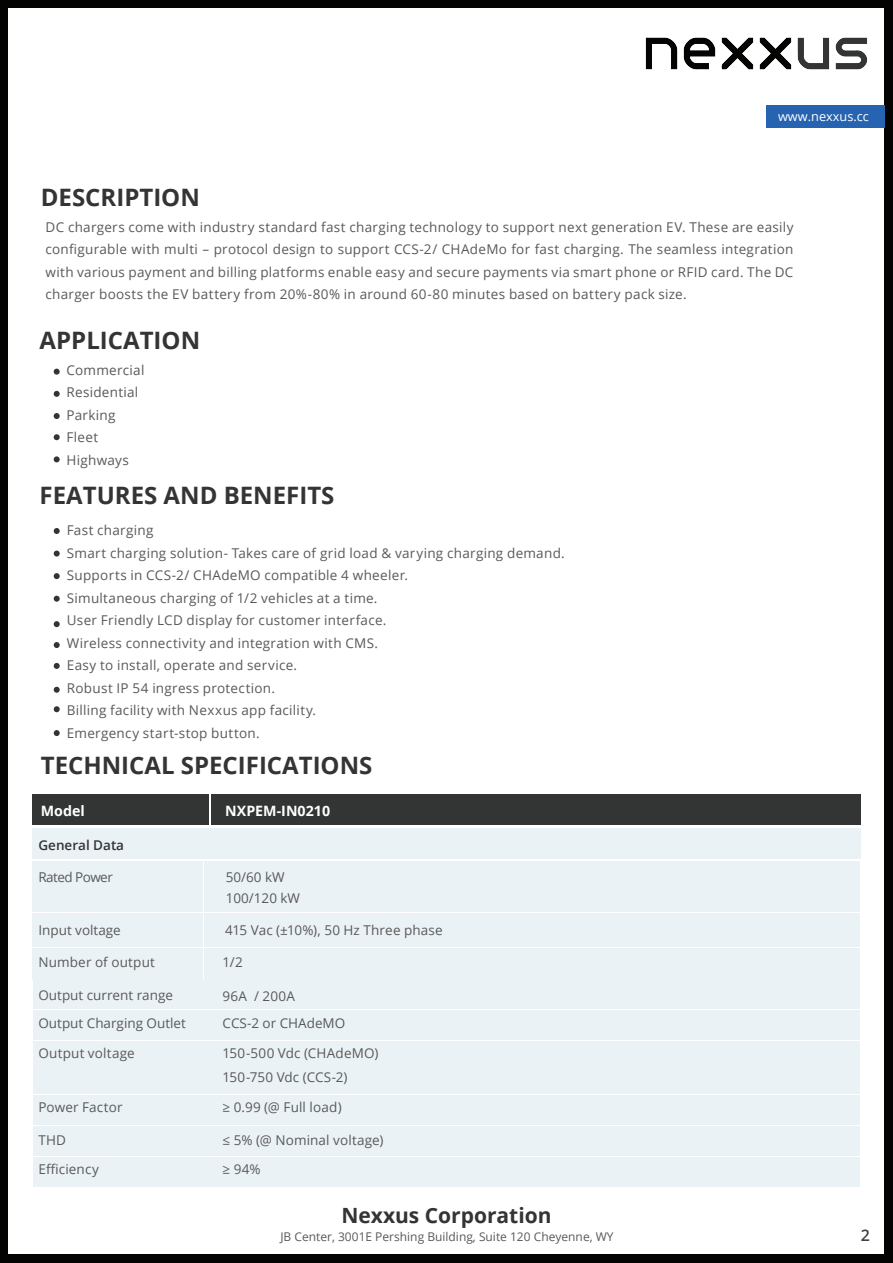
<style>
.page{position:relative;width:893px;height:1263px;background:#040503}
.page>*{position:absolute;margin:0;border:0;box-sizing:border-box;transform-origin:0 0}
.t1{font:700 24px "Open Sans";color:#333434}
.t2{font:700 21px "Open Sans";color:#333434}
.t3{font:600 16.05px "Open Sans";color:#404346}
.t4{font:700 14.25px "Open Sans";color:#fff}
.t5{font:13.5px/22.5px "Open Sans";letter-spacing:.02em;color:#595959}
.t6{font:13.5px/27.8px "Open Sans";color:#595959}
.t7{font:600 13.5px "Open Sans";color:#333434}
.t8{font:13.5px "Open Sans";letter-spacing:-.04em;color:#595959}
.t9{font:12.75px "Open Sans";color:#fff}
.t10{font:12px "Open Sans";color:#595959}
</style>
<div class="page">
<div style="left:9px;top:9px;width:875px;height:1245px;background:#fff"></div>
<div style="left:766px;top:106px;width:118px;height:22px;background:#2663b0"></div>
<img style="left:639px;top:8px;width:234px;height:98px">
<svg style="left:54px;top:369px;width:6px;height:6px"></svg>
<svg style="left:54px;top:413px;width:6px;height:6px"></svg>
<svg style="left:54px;top:391px;width:6px;height:6px"></svg>
<svg style="left:54px;top:456px;width:6px;height:6px"></svg>
<svg style="left:54px;top:434px;width:6px;height:6px"></svg>
<svg style="left:54px;top:528px;width:6px;height:6px"></svg>
<svg style="left:54px;top:551px;width:6px;height:6px"></svg>
<svg style="left:54px;top:573px;width:6px;height:6px"></svg>
<svg style="left:54px;top:596px;width:6px;height:6px"></svg>
<svg style="left:54px;top:621px;width:6px;height:6px"></svg>
<svg style="left:54px;top:642px;width:6px;height:6px"></svg>
<svg style="left:54px;top:663px;width:6px;height:6px"></svg>
<svg style="left:54px;top:687px;width:6px;height:6px"></svg>
<svg style="left:54px;top:706px;width:6px;height:6px"></svg>
<svg style="left:54px;top:730px;width:6px;height:6px"></svg>
<div style="left:32px;top:861px;width:170px;height:50px;background:#ebf2f6"></div>
<div style="left:204px;top:861px;width:656px;height:50px;background:#ebf2f6"></div>
<div style="left:204px;top:913px;width:656px;height:34px;background:#ebf2f6"></div>
<div style="left:204px;top:948px;width:655px;height:31px;background:#ebf2f6"></div>
<div style="left:32px;top:913px;width:170px;height:34px;background:#ebf2f6"></div>
<div style="left:32px;top:948px;width:170px;height:31px;background:#ebf2f6"></div>
<div style="left:33px;top:828px;width:828px;height:31px;background:#ebf2f6"></div>
<div style="left:33px;top:794px;width:828px;height:31px;background:#333434"></div>
<hr style="left:209px;top:793px;width:2px;height:33px;background:#fff">
<div style="left:204px;top:981px;width:656px;height:28px;background:#ebf2f6"></div>
<div style="left:33px;top:981px;width:169px;height:28px;background:#ebf2f6"></div>
<div style="left:33px;top:1041px;width:169px;height:52px;background:#ebf2f6"></div>
<div style="left:204px;top:1041px;width:656px;height:52px;background:#ebf2f6"></div>
<div style="left:33px;top:1010px;width:169px;height:30px;background:#ebf2f6"></div>
<div style="left:204px;top:1010px;width:656px;height:30px;background:#ebf2f6"></div>
<div style="left:33px;top:1095px;width:169px;height:29px;background:#ebf2f6"></div>
<div style="left:204px;top:1095px;width:656px;height:29px;background:#ebf2f6"></div>
<div style="left:33px;top:1126px;width:169px;height:29px;background:#ebf2f6"></div>
<div style="left:204px;top:1126px;width:656px;height:29px;background:#ebf2f6"></div>
<div style="left:33px;top:1157px;width:169px;height:29px;background:#ebf2f6"></div>
<div style="left:204px;top:1157px;width:656px;height:29px;background:#ebf2f6"></div>
<h1 class="t1" style="left:41px;top:180px;width:161px">DESCRIPTION</h1>
<p class="t9" style="left:778px;top:107px;width:92px">www.nexxus.cc</p>
<p class="t5" style="left:46px;top:215px;width:749px;text-align:justify">DC chargers come with industry standard fast charging technology to support next generation EV. These are easily configurable with multi – protocol design to support CCS-2/ CHAdeMo for fast charging. The seamless integration with various payment and billing platforms enable easy and secure payments via smart phone or RFID card. The DC charger boosts the EV battery from 20%-80% in around 60-80 minutes based on battery pack size.</p>
<h1 class="t1" style="left:40px;top:324px;width:162px">APPLICATION</h1>
<p class="t5" style="left:67px;top:358px;width:79px">Commercial<br>Residential<br>Parking<br>Fleet<br>Highways</p>
<h1 class="t1" style="left:40px;top:478px;width:296px">FEATURES AND BENEFITS</h1>
<p class="t5" style="left:67px;top:518px;width:499px">Fast charging<br>Smart charging solution- Takes care of grid load &amp; varying charging demand.<br>Supports in CCS-2/ CHAdeMO compatible 4 wheeler.<br>Simultaneous charging of 1/2 vehicles at a time.<br>User Friendly LCD display for customer interface.<br>Wireless connectivity and integration with CMS.<br>Easy to install, operate and service.<br>Robust IP 54 ingress protection.<br>Billing facility with Nexxus app facility.<br>Emergency start-stop button.</p>
<h1 class="t1" style="left:41px;top:749px;width:333px">TECHNICAL SPECIFICATIONS</h1>
<p class="t4" style="left:41px;top:800px;width:46px">Model</p>
<p class="t7" style="left:38px;top:835px;width:87px">General Data</p>
<p class="t8" style="left:38px;top:868px;width:76px">Rated Power</p>
<p class="t6" style="left:38px;top:915px;width:84px">Input voltage</p>
<p class="t5" style="left:38px;top:950px;width:118px">Number of output</p>
<p class="t6" style="left:38px;top:981px;width:149px">Output current range<br>Output Charging Outlet</p>
<p class="t4" style="left:225px;top:800px;width:106px">NXPEM-IN0210</p>
<p class="t6" style="left:226px;top:866px;width:76px;line-height:21px">50/60 kW<br>100/120 kW</p>
<p class="t5" style="left:225px;top:918px;width:219px">415 Vac (±10%), 50 Hz Three phase</p>
<p class="t5" style="left:223px;top:950px;width:22px">1/2</p>
<p class="t5" style="left:223px;top:984px;width:74px">96A / 200A</p>
<p class="t6" style="left:223px;top:1009px;width:124px">CCS-2 or CHAdeMO</p>
<p class="t5" style="left:38px;top:1042px;width:98px">Output voltage</p>
<p class="t5" style="left:223px;top:1041px;width:157px;line-height:24px">150-500 Vdc (CHAdeMO)<br>150-750 Vdc (CCS-2)</p>
<p class="t5" style="left:38px;top:1096px;width:86px">Power Factor</p>
<p class="t5" style="left:223px;top:1096px;width:121px">≥ 0.99 (@ Full load)</p>
<p class="t5" style="left:38px;top:1128px;width:29px">THD</p>
<p class="t5" style="left:223px;top:1128px;width:162px">≤ 5% (@ Nominal voltage)</p>
<p class="t5" style="left:38px;top:1158px;width:62px">Efficiency</p>
<p class="t5" style="left:223px;top:1158px;width:40px">≥ 94%</p>
<h2 class="t2" style="left:341px;top:1201px;width:212px">Nexxus Corporation</h2>
<p class="t10" style="left:280px;top:1229px;width:335px">JB Center, 3001E Pershing Building, Suite 120 Cheyenne, WY</p>
<p class="t3" style="left:861px;top:1224px;width:11px">2</p>
</div>
